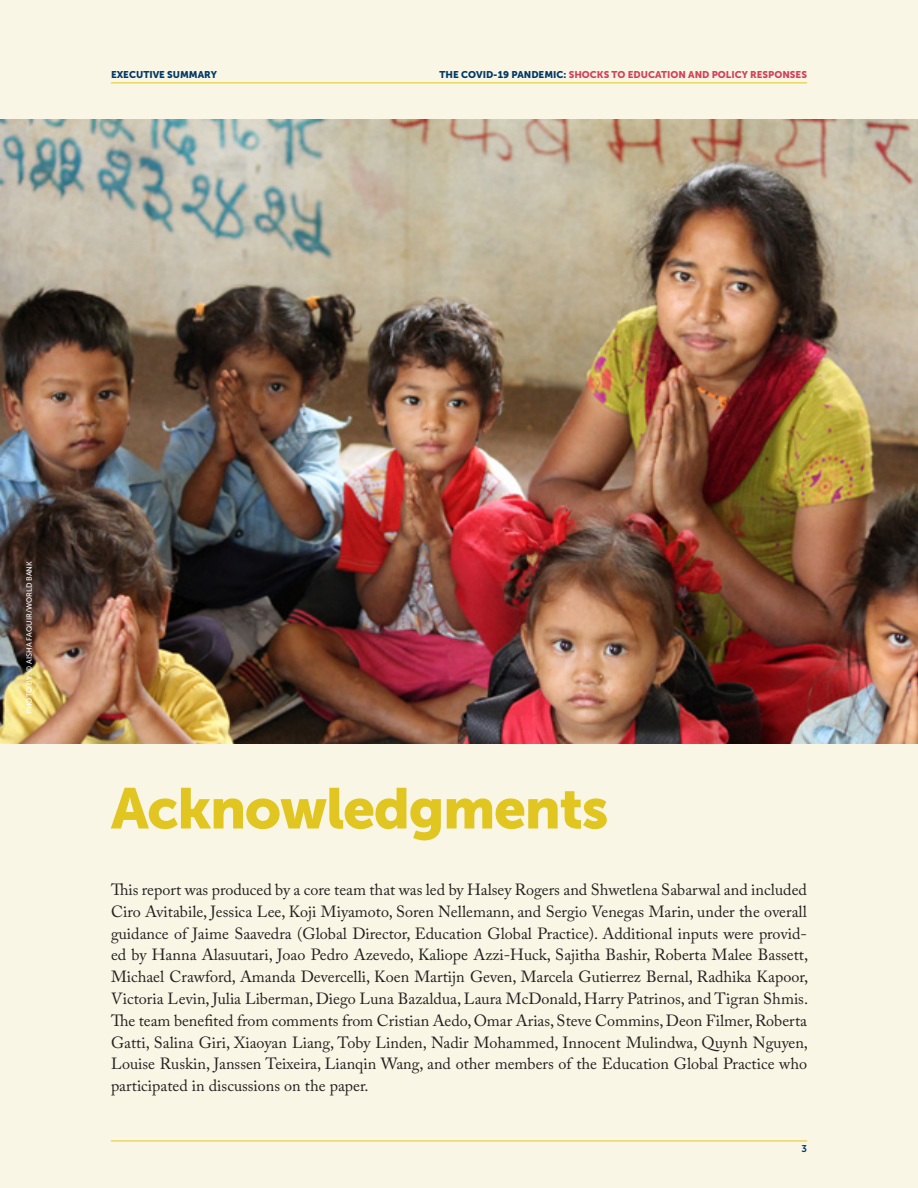
<style>
.page{position:relative;width:918px;height:1188px;background:#faf6e5}
.page>*{position:absolute;margin:0;border:0;box-sizing:border-box;transform-origin:0 0}
.Heading_1{font:57px "Museo Sans 900";letter-spacing:-.025em;color:#e1c622}
.t1{font:16.2px/21.8px "Adobe Caslon Pro";color:#231f20;text-align:justify}
.t2{font:9.75px "Museo Sans 900";color:#d24158}
.t3{font:9.75px "Museo Sans 900";color:#003967}
.t4{font:9.75px "Museo Sans 700";color:#003967}
.t5{font:7.5px "Museo Sans 500";color:#fff}
.s1{color:#003967}
</style>
<div class="page">
<img style="left:0;top:120px;width:918px;height:624px">
<hr style="left:111px;top:1141px;width:696px;height:1px;background:#e1c622">
<hr style="left:111px;top:82px;width:696px;height:1px;background:#e1c622">
<p class="t3" style="left:111px;top:69px;width:107px">EXECUTIVE SUMMARY</p>
<p class="t2" style="left:440px;top:69px;width:369px"><span class="s1">THE COVID-19 PANDEMIC:</span> SHOCKS TO EDUCATION AND POLICY RESPONSES</p>
<p class="t5" style="left:25px;top:714px;width:154px;rotate:-90deg">PHOTO BY: © AISHA FAQUIR/WORLD BANK</p>
<p class="Heading_1" style="left:111px;top:776px;width:499px">Acknowledgments</p>
<p class="t1" style="left:111px;top:879px;width:699px">This report was produced by a core team that was led by Halsey Rogers and Shwetlena Sabarwal and included Ciro Avitabile, Jessica Lee, Koji Miyamoto, Soren Nellemann, and Sergio Venegas Marin, under the overall guidance of Jaime Saavedra (Global Director, Education Global Practice). Additional inputs were provid&shy;ed by Hanna Alasuutari, Joao Pedro Azevedo, Kaliope Azzi-Huck, Sajitha Bashir, Roberta Malee Bassett, Michael Crawford, Amanda Devercelli, Koen Martijn Geven, Marcela Gutierrez Bernal, Radhika Kapoor, Victoria Levin, Julia Liberman, Diego Luna Bazaldua, Laura McDonald, Harry Patrinos, and Tigran Shmis.<br>The team benefited from comments from Cristian Aedo, Omar Arias, Steve Commins, Deon Filmer, Roberta Gatti, Salina Giri, Xiaoyan Liang, Toby Linden, Nadir Mohammed, Innocent Mulindwa, Quynh Nguyen, Louise Ruskin, Janssen Teixeira, Lianqin Wang, and other members of the Education Global Practice who participated in discussions on the paper.</p>
<p class="t4" style="left:801px;top:1143px;width:7px">3</p>
</div>
